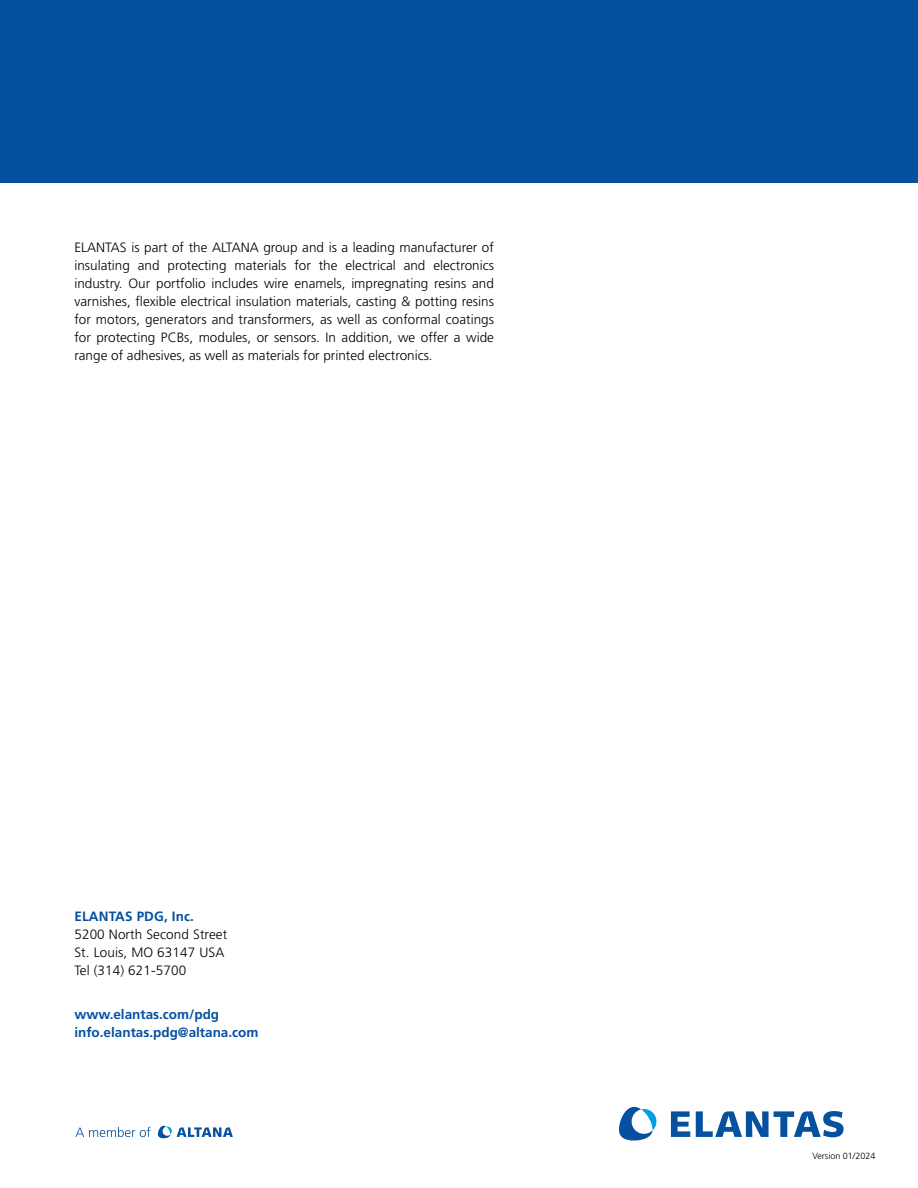
<style>
.page{position:relative;width:918px;height:1188px;background:#fff}
.page>*{position:absolute;margin:0;border:0;box-sizing:border-box;transform-origin:0 0}
.t1{font:300 13.5px/18px "Frutiger LT Std";color:#000;text-align:justify}
.t2{font:700 13.5px/18px "Frutiger LT Std";color:#0551a0}
.t3{font:300 9px "Frutiger LT Std";color:#000}
</style>
<div class="page">
<hr style="left:917px;top:560px;width:1px;height:224px;background:#009ee3">
<svg style="left:158px;top:1126px;width:75px;height:12px"></svg>
<svg style="left:76px;top:1127px;width:75px;height:10px"></svg>
<svg style="left:671px;top:1111px;width:19px;height:26px"></svg>
<svg style="left:696px;top:1111px;width:148px;height:26px"></svg>
<svg style="left:619px;top:1107px;width:37px;height:34px"></svg>
<div style="left:0;top:0;width:918px;height:183px;background:#0551a0"></div>
<p class="t1" style="left:74px;top:239px;width:421px">ELANTAS is part of the ALTANA group and is a leading manufacturer of insulating and protecting materials for the electrical and electronics industry. Our portfolio includes wire enamels, impregnating resins and varnishes, flexible electrical insulation materials, casting &amp; potting resins for motors, generators and transformers, as well as conformal coatings for protecting PCBs, modules, or sensors. In addition, we offer a wide range of adhesives, as well as materials for printed electronics.</p>
<p class="t2" style="left:74px;top:907px;width:121px">ELANTAS PDG, Inc.</p>
<p class="t1" style="left:74px;top:925px;width:154px;text-align:left">5200 North Second Street<br>St. Louis, MO 63147 USA<br>Tel (314) 621-5700</p>
<p class="t2" style="left:74px;top:1006px;width:186px">www.elantas.com/pdg info.elantas.pdg@altana.com</p>
<p class="t3" style="left:812px;top:1151px;width:65px">Version 01/2024</p>
</div>
